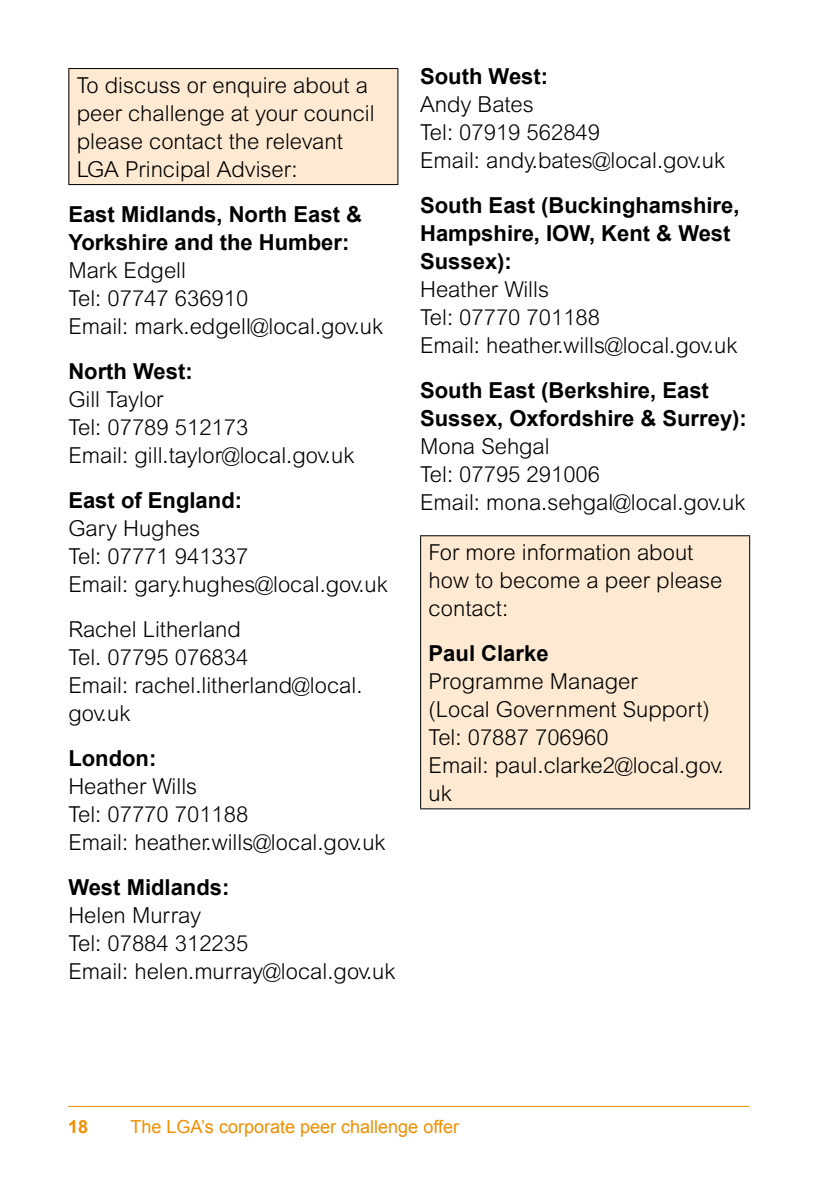
<style>
.page{position:relative;width:840px;height:1191px;background:#fff}
.page>*{position:absolute;margin:0;border:0;box-sizing:border-box;transform-origin:0 0}
.A5_210_Body{font:300 22px/28px "Arial MT Std";color:#000}
.t1{font:18px "Arial";color:#f18f00}
.t2{font:700 18px "Arial";color:#f18f00}
.s1{font-family:"Arial";font-weight:700}
</style>
<div class="page">
<hr style="left:68px;top:1106px;width:680px;height:1px;background:#f18f00">
<div style="left:69px;top:69px;width:328px;height:116px;background:#feead3"></div>
<hr style="left:68px;top:68px;width:330px;height:1px;background:#000">
<hr style="left:68px;top:69px;width:1px;height:115px;background:#000">
<hr style="left:397px;top:69px;width:1px;height:115px;background:#000">
<hr style="left:68px;top:184px;width:330px;height:1px;background:#000">
<div style="left:420px;top:536px;width:329px;height:273px;background:#feead3"></div>
<hr style="left:420px;top:535px;width:329px;height:1px;background:#000">
<hr style="left:420px;top:536px;width:1px;height:272px;background:#000">
<hr style="left:748px;top:536px;width:1px;height:272px;background:#000">
<hr style="left:420px;top:808px;width:329px;height:1px;background:#000">
<p class="A5_210_Body" style="left:77px;top:71px;width:299px">To discuss or enquire about a peer challenge at your council please contact the relevant<br>LGA Principal Adviser:</p>
<p class="A5_210_Body" style="left:68px;top:200px;width:316px"><span class="s1">East Midlands, North East &amp;<br>Yorkshire and the Humber:<br></span>Mark Edgell<br>Tel: 07747 636910<br>Email: mark.edgell@local.gov.uk</p>
<p class="A5_210_Body" style="left:68px;top:357px;width:287px"><span class="s1">North West:<br></span>Gill Taylor<br>Tel: 07789 512173<br>Email: gill.taylor@local.gov.uk</p>
<p class="A5_210_Body" style="left:68px;top:486px;width:321px"><span class="s1">East of England:<br></span>Gary Hughes<br>Tel: 07771 941337<br>Email: gary.hughes@local.gov.uk</p>
<p class="A5_210_Body" style="left:68px;top:615px;width:295px">Rachel Litherland<br>Tel. 07795 076834<br>Email: rachel.litherland@local. gov.uk</p>
<p class="A5_210_Body" style="left:68px;top:744px;width:318px"><span class="s1">London:<br></span>Heather Wills<br>Tel: 07770 701188<br>Email: heather.wills@local.gov.uk</p>
<p class="A5_210_Body" style="left:68px;top:873px;width:328px"><span class="s1">West Midlands:<br></span>Helen Murray<br>Tel: 07884 312235<br>Email: helen.murray@local.gov.uk</p>
<p class="A5_210_Body" style="left:420px;top:62px;width:306px"><span class="s1">South West:<br></span>Andy Bates<br>Tel: 07919 562849<br>Email: andy.bates@local.gov.uk</p>
<p class="A5_210_Body" style="left:420px;top:191px;width:321px"><span class="s1">South East (Buckinghamshire,<br>Hampshire, IOW, Kent &amp; West<br>Sussex):<br></span>Heather Wills<br>Tel: 07770 701188<br>Email: heather.wills@local.gov.uk</p>
<p class="A5_210_Body" style="left:420px;top:376px;width:328px"><span class="s1">South East (Berkshire, East<br>Sussex, Oxfordshire &amp; Surrey):<br></span>Mona Sehgal<br>Tel: 07795 291006<br>Email: mona.sehgal@local.gov.uk</p>
<p class="A5_210_Body" style="left:428px;top:538px;width:295px">For more information about how to become a peer please contact:</p>
<p class="A5_210_Body" style="left:428px;top:639px;width:297px"><span class="s1">Paul Clarke<br></span>Programme Manager<br>(Local Government Support)<br>Tel: 07887 706960<br>Email: paul.clarke2@local.gov. uk</p>
<p class="t2" style="left:68px;top:1115px;width:22px">18</p>
<p class="t1" style="left:130px;top:1115px;width:330px">The LGA’s corporate peer challenge offer</p>
</div>
